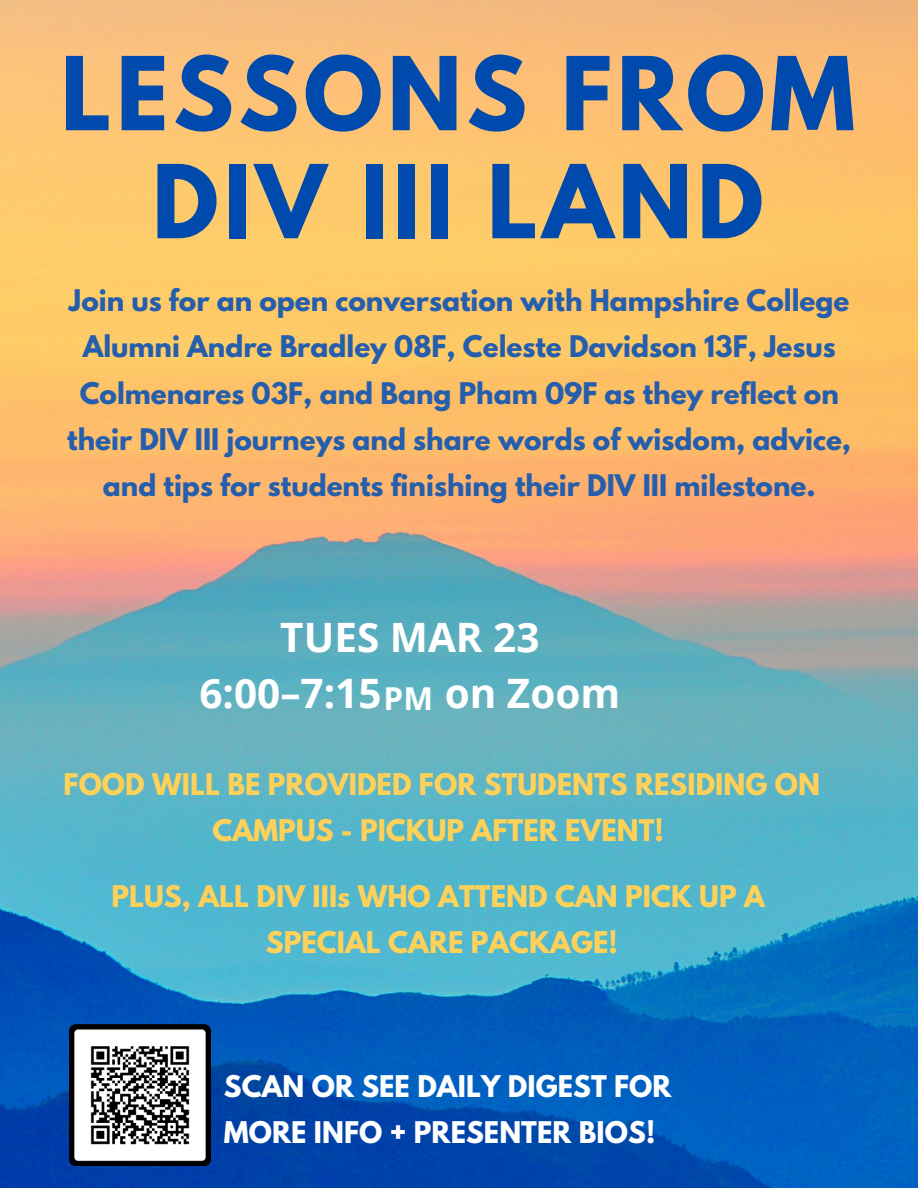
<style>
.page{position:relative;width:918px;height:1188px;background:#fff}
.page>*{position:absolute;margin:0;border:0;box-sizing:border-box;transform-origin:0 0}
.t1{font:700 90.15px "League Spartan";letter-spacing:.05em;color:#004aad}
.t2{font:700 40.5px "Open Sans";color:#fff}
.t3{font:700 31.5px "Open Sans";color:#fff}
.t4{font:700 26.4px/46.2px "League Spartan";color:#245ead;text-align:center}
.t5{font:700 26.4px/45.9px "League Spartan";letter-spacing:.005em;color:#ffd159;text-align:center}
.t6{font:700 26.4px/45.9px "League Spartan";letter-spacing:.005em;color:#fff}
</style>
<div class="page">
<img style="left:0;top:0;width:918px;height:1188px">
<img style="left:69px;top:1023px;width:142px;height:142px">
<p class="t1" style="left:61px;top:49px;width:796px">LESSONS FROM</p>
<p class="t1" style="left:152px;top:157px;width:613px">DIV III LAND</p>
<p class="t4" style="left:67px;top:281px;width:785px">Join us for an open conversation with Hampshire College Alumni Andre Bradley 08F, Celeste Davidson 13F, Jesus Colmenares 03F, and Bang Pham 09F as they reflect on their DIV III journeys and share words of wisdom, advice, and tips for students finishing their DIV III milestone.</p>
<p class="t2" style="left:280px;top:608px;width:261px">TUES MAR 23</p>
<p class="t2" style="left:200px;top:665px;width:184px">6:00–7:15</p>
<p class="t3" style="left:384px;top:676px;width:51px">PM</p>
<p class="t2" style="left:445px;top:665px;width:177px">on Zoom</p>
<p class="t5" style="left:64px;top:765px;width:758px">FOOD WILL BE PROVIDED FOR STUDENTS RESIDING ON<br>CAMPUS - PICKUP AFTER EVENT!</p>
<p class="t5" style="left:111px;top:877px;width:655px">PLUS, ALL DIV IIIs WHO ATTEND CAN PICK UP A</p>
<p class="t5" style="left:266px;top:923px;width:353px">SPECIAL CARE PACKAGE!</p>
<p class="t6" style="left:224px;top:1066px;width:449px">SCAN OR SEE DAILY DIGEST FOR<br>MORE INFO + PRESENTER BIOS!</p>
</div>
